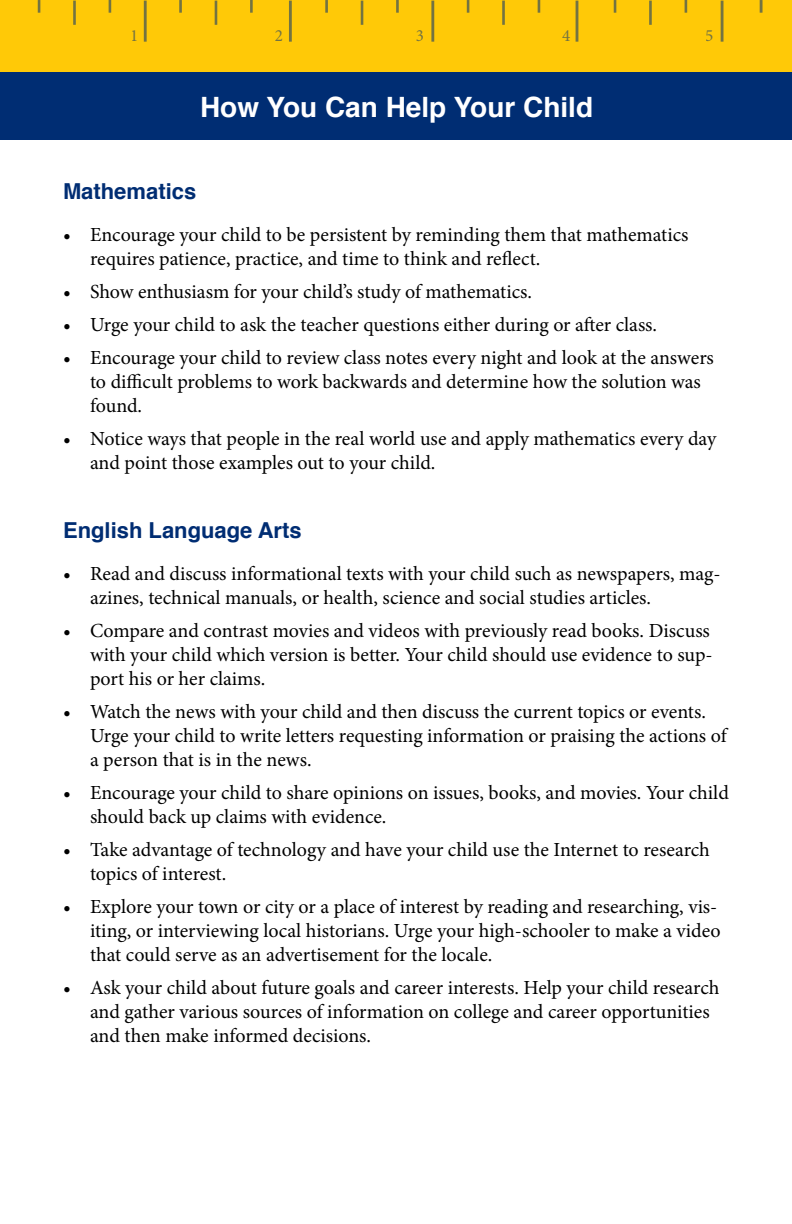
<style>
.page{position:relative;width:792px;height:1224px;background:#fff}
.page>*{position:absolute;margin:0;border:0;box-sizing:border-box;transform-origin:0 0}
.t1{font:700 28px "Helvetica";color:#fff}
.t2{font:700 22px "Helvetica";color:#002d73}
.t3{font:20px/24px "Minion Pro";letter-spacing:-.005em;color:#000}
.t4{font:17.2px "Minion Pro";color:#002d73}
</style>
<div class="page">
<div style="left:0;top:0;width:792px;height:72px;background:#ffc907"></div>
<hr style="left:144px;top:1px;width:3px;height:41px;background:#002d73">
<hr style="left:289px;top:1px;width:3px;height:41px;background:#002d73">
<hr style="left:431px;top:1px;width:3px;height:41px;background:#002d73">
<hr style="left:576px;top:1px;width:2px;height:41px;background:#002d73">
<hr style="left:721px;top:1px;width:2px;height:41px;background:#002d73">
<svg style="left:760px;top:0;width:3px;height:13px"></svg>
<hr style="left:361px;top:1px;width:2px;height:24px;background:#002d73">
<svg style="left:325px;top:0;width:3px;height:13px"></svg>
<svg style="left:396px;top:0;width:3px;height:13px"></svg>
<hr style="left:502px;top:1px;width:3px;height:24px;background:#002d73">
<svg style="left:467px;top:0;width:2px;height:13px"></svg>
<svg style="left:538px;top:0;width:2px;height:13px"></svg>
<hr style="left:649px;top:1px;width:3px;height:24px;background:#002d73">
<svg style="left:614px;top:0;width:2px;height:13px"></svg>
<svg style="left:685px;top:0;width:2px;height:13px"></svg>
<hr style="left:215px;top:1px;width:2px;height:24px;background:#002d73">
<svg style="left:179px;top:0;width:3px;height:13px"></svg>
<svg style="left:250px;top:0;width:3px;height:13px"></svg>
<hr style="left:73px;top:1px;width:3px;height:24px;background:#002d73">
<svg style="left:38px;top:0;width:2px;height:13px"></svg>
<svg style="left:109px;top:0;width:2px;height:13px"></svg>
<div style="left:0;top:72px;width:792px;height:68px;background:#002d73"></div>
<p class="t4" style="left:131px;top:24px;width:10px">1</p>
<p class="t4" style="left:275px;top:24px;width:10px">2</p>
<p class="t4" style="left:416px;top:24px;width:10px">3</p>
<p class="t4" style="left:562px;top:24px;width:10px">4</p>
<p class="t4" style="left:706px;top:24px;width:10px">5</p>
<p class="t1" style="left:200px;top:85px;width:395px">How You Can Help Your Child</p>
<p class="t2" style="left:63px;top:174px;width:135px">Mathematics</p>
<p class="t3" style="left:90px;top:223px;width:600px;text-indent:-27px">• Encourage your child to be persistent by reminding them that mathematics requires patience, practice, and time to think and reflect.</p>
<p class="t3" style="left:63px;top:280px;width:471px">• Show enthusiasm for your child’s study of mathematics.</p>
<p class="t3" style="left:63px;top:313px;width:596px">• Urge your child to ask the teacher questions either during or after class.</p>
<p class="t3" style="left:90px;top:346px;width:625px;text-indent:-27px">• Encourage your child to review class notes every night and look at the answers to difficult problems to work backwards and determine how the solution was found.</p>
<p class="t3" style="left:90px;top:427px;width:628px;text-indent:-27px">• Notice ways that people in the real world use and apply mathematics every day and point those examples out to your child.</p>
<p class="t2" style="left:63px;top:512px;width:240px">English Language Arts</p>
<p class="t3" style="left:90px;top:561px;width:632px;text-indent:-27px">• Read and discuss informational texts with your child such as newspapers, mag&shy;azines, technical manuals, or health, science and social studies articles.</p>
<p class="t3" style="left:90px;top:618px;width:624px;text-indent:-27px">• Compare and contrast movies and videos with previously read books. Discuss with your child which version is better. Your child should use evidence to sup&shy;port his or her claims.</p>
<p class="t3" style="left:90px;top:699px;width:638px;text-indent:-27px">• Watch the news with your child and then discuss the current topics or events.<br>Urge your child to write letters requesting information or praising the actions of a person that is in the news.</p>
<p class="t3" style="left:90px;top:780px;width:640px;text-indent:-27px">• Encourage your child to share opinions on issues, books, and movies. Your child should back up claims with evidence.</p>
<p class="t3" style="left:90px;top:837px;width:621px;text-indent:-27px">• Take advantage of technology and have your child use the Internet to research topics of interest.</p>
<p class="t3" style="left:90px;top:894px;width:632px;text-indent:-27px">• Explore your town or city or a place of interest by reading and researching, vis&shy;iting, or interviewing local historians. Urge your high-schooler to make a video that could serve as an advertisement for the locale.</p>
<p class="t3" style="left:90px;top:975px;width:631px;text-indent:-27px">• Ask your child about future goals and career interests. Help your child research and gather various sources of information on college and career opportunities and then make informed decisions.</p>
</div>
